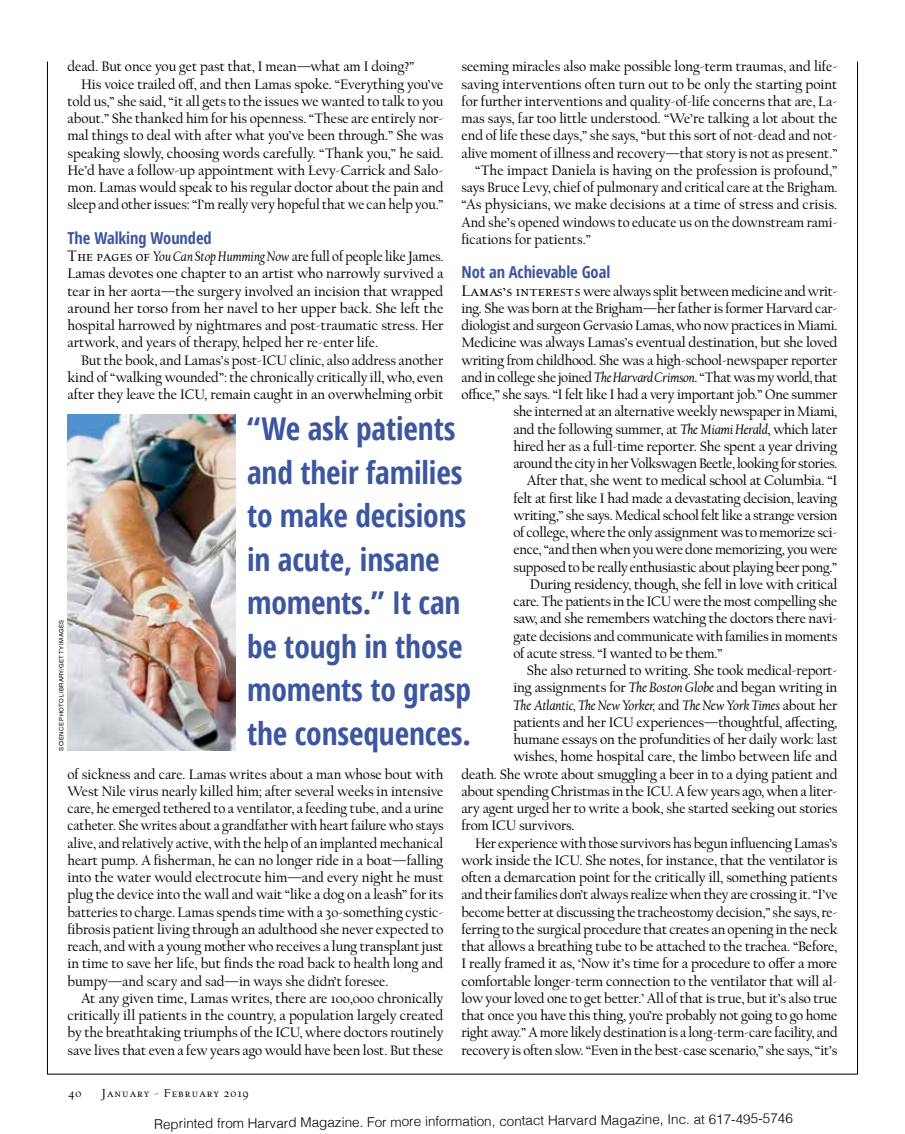
<style>
.page{position:relative;width:905px;height:1134px;background:#fff}
.page>*{position:absolute;margin:0;border:0;box-sizing:border-box;transform-origin:0 0}
.t1{font:700 condensed 31.5px/43.5px "Open Sans";letter-spacing:-.005em;color:#3d56a0}
.t2{font:700 condensed 16.5px "Open Sans";letter-spacing:-.005em;color:#3d56a0}
.t3{font:14.25px/17.2px "Cal Harvard";letter-spacing:-.01em;color:#000;text-align:justify}
.t4{font:italic 14.25px "Cal Harvard";letter-spacing:-.015em;color:#000}
.t5{font:300 13.5px "Helvetica";color:#000}
.t6{font:12px "Cal Harvard";letter-spacing:.1em;color:#000}
.t7{font:6px "Helvetica LT Std";letter-spacing:.04em;color:#000}
.s1{font-size:15.75px}
.s2{font-style:italic}
.s3{font-style:normal}
</style>
<div class="page">
<hr style="left:47px;top:1074px;width:810px;height:1px;background:#000">
<hr style="left:47px;top:62px;width:1px;height:1012px;background:#000">
<hr style="left:857px;top:62px;width:1px;height:1012px;background:#000">
<img style="left:68px;top:414px;width:167px;height:337px">
<p class="t3" style="left:68px;top:59px;width:348px">dead. But once you get past that, I mean—what am I doing?”</p>
<p class="t3" style="left:81px;top:76px;width:364px">His voice trailed off, and then Lamas spoke. “Everything you’ve</p>
<p class="t3" style="left:68px;top:93px;width:377px">told us,” she said, “it all gets to the issues we wanted to talk to you</p>
<p class="t3" style="left:68px;top:111px;width:377px">about.” She thanked him for his openness. “These are entirely nor-</p>
<p class="t3" style="left:68px;top:128px;width:377px">mal things to deal with after what you’ve been through.” She was</p>
<p class="t3" style="left:68px;top:145px;width:377px">speaking slowly, choosing words carefully. “Thank you,” he said.</p>
<p class="t3" style="left:68px;top:162px;width:377px">He’d have a follow-up appointment with Levy-Carrick and Salo-</p>
<p class="t3" style="left:68px;top:180px;width:377px">mon. Lamas would speak to his regular doctor about the pain and</p>
<p class="t3" style="left:68px;top:197px;width:377px">sleep and other issues: “I’m really very hopeful that we can help you.”</p>
<p class="t2" style="left:68px;top:226px;width:146px">The Walking Wounded</p>
<p class="t3" style="left:68px;top:249px;width:377px"><span class="s1">The pages of</span> <span class="s2">You Can Stop Humming Now</span> are full of people like James.<br>Lamas devotes one chapter to an artist who narrowly survived a tear in her aorta—the surgery involved an incision that wrapped around her torso from her navel to her upper back. She left the hospital harrowed by nightmares and post-traumatic stress. Her artwork, and years of therapy, helped her re-enter life.</p>
<p class="t3" style="left:68px;top:352px;width:377px;text-indent:14px">But the book, and Lamas’s post-ICU clinic, also address another kind of “walking wounded”: the chronically critically ill, who, even after they leave the ICU, remain caught in an overwhelming orbit</p>
<p class="t3" style="left:461px;top:59px;width:377px">seeming miracles also make possible long-term traumas, and life-</p>
<p class="t3" style="left:461px;top:76px;width:377px">saving interventions often turn out to be only the starting point</p>
<p class="t3" style="left:461px;top:93px;width:377px">for further interventions and quality-of-life concerns that are, La-</p>
<p class="t3" style="left:461px;top:111px;width:377px">mas says, far too little understood. “We’re talking a lot about the</p>
<p class="t3" style="left:461px;top:128px;width:377px">end of life these days,” she says, “but this sort of not-dead and not-</p>
<p class="t3" style="left:461px;top:145px;width:377px">alive moment of illness and recovery—that story is not as present.”</p>
<p class="t3" style="left:475px;top:162px;width:364px">“The impact Daniela is having on the profession is profound,”</p>
<p class="t3" style="left:461px;top:180px;width:377px">says Bruce Levy, chief of pulmonary and critical care at the Brigham.</p>
<p class="t3" style="left:461px;top:197px;width:377px">“As physicians, we make decisions at a time of stress and crisis.</p>
<p class="t3" style="left:461px;top:214px;width:377px">And she’s opened windows to educate us on the downstream rami-</p>
<p class="t3" style="left:461px;top:231px;width:131px">fications for patients.”</p>
<p class="t2" style="left:461px;top:261px;width:150px">Not an Achievable Goal</p>
<p class="t3" style="left:461px;top:283px;width:377px"><span class="s1">Lamas’s interests</span> were always split between medicine and writ-</p>
<p class="t3" style="left:461px;top:300px;width:377px">ing. She was born at the Brigham—her father is former Harvard car-</p>
<p class="t3" style="left:461px;top:318px;width:377px">diologist and surgeon Gervasio Lamas, who now practices in Miami.</p>
<p class="t3" style="left:461px;top:335px;width:377px">Medicine was always Lamas’s eventual destination, but she loved</p>
<p class="t3" style="left:461px;top:352px;width:377px">writing from childhood. She was a high-school-newspaper reporter</p>
<p class="t3" style="left:461px;top:369px;width:377px">and in college she joined <span class="s2">The Harvard Crimson</span>. “That was my world, that</p>
<p class="t3" style="left:461px;top:387px;width:377px">office,” she says. “I felt like I had a very important job.” One summer</p>
<p class="t3" style="left:513px;top:404px;width:325px">she interned at an alternative weekly newspaper in Miami,</p>
<p class="t3" style="left:513px;top:421px;width:325px">and the following summer, at <span class="s2">The Miami Herald</span>, which later</p>
<p class="t3" style="left:513px;top:438px;width:325px">hired her as a full-time reporter. She spent a year driving</p>
<p class="t3" style="left:513px;top:456px;width:325px">around the city in her Volkswagen Beetle, looking for stories.</p>
<p class="t3" style="left:527px;top:473px;width:312px">After that, she went to medical school at Columbia. “I</p>
<p class="t3" style="left:513px;top:490px;width:325px">felt at first like I had made a devastating decision, leaving</p>
<p class="t3" style="left:513px;top:507px;width:325px">writing,” she says. Medical school felt like a strange version</p>
<p class="t3" style="left:513px;top:525px;width:325px">of college, where the only assignment was to memorize sci-</p>
<p class="t3" style="left:513px;top:542px;width:325px">ence, “and then when you were done memorizing, you were</p>
<p class="t3" style="left:513px;top:559px;width:325px">supposed to be really enthusiastic about playing beer pong.”</p>
<p class="t3" style="left:530px;top:576px;width:309px">During residency, though, she fell in love with critical</p>
<p class="t3" style="left:513px;top:594px;width:325px">care. The patients in the ICU were the most compelling she</p>
<p class="t3" style="left:513px;top:611px;width:325px">saw, and she remembers watching the doctors there navi-</p>
<p class="t3" style="left:513px;top:628px;width:325px">gate decisions and communicate with families in moments</p>
<p class="t3" style="left:513px;top:645px;width:211px">of acute stress. “I wanted to be them.”</p>
<p class="t3" style="left:527px;top:663px;width:312px">She also returned to writing. She took medical-report-</p>
<p class="t3" style="left:513px;top:680px;width:325px">ing assignments for <span class="s2">The Boston Globe</span> and began writing in</p>
<p class="t4" style="left:513px;top:698px;width:325px">The Atlantic, The New Yorker, <span class="s3">and</span> The New York Times <span class="s3">about her</span></p>
<p class="t3" style="left:513px;top:714px;width:325px">patients and her ICU experiences—thoughtful, affecting,</p>
<p class="t3" style="left:513px;top:732px;width:325px">humane essays on the profundities of her daily work: last</p>
<p class="t3" style="left:513px;top:749px;width:325px">wishes, home hospital care, the limbo between life and</p>
<p class="t3" style="left:461px;top:766px;width:377px">death. She wrote about smuggling a beer in to a dying patient and</p>
<p class="t3" style="left:461px;top:783px;width:377px">about spending Christmas in the ICU. A few years ago, when a liter-</p>
<p class="t3" style="left:461px;top:801px;width:377px">ary agent urged her to write a book, she started seeking out stories</p>
<p class="t3" style="left:461px;top:818px;width:115px">from ICU survivors.</p>
<p class="t3" style="left:475px;top:835px;width:364px">Her experience with those survivors has begun influencing Lamas’s</p>
<p class="t3" style="left:461px;top:852px;width:377px">work inside the ICU. She notes, for instance, that the ventilator is</p>
<p class="t3" style="left:461px;top:870px;width:377px">often a demarcation point for the critically ill, something patients</p>
<p class="t3" style="left:461px;top:887px;width:377px">and their families don’t always realize when they are crossing it. “I’ve</p>
<p class="t3" style="left:461px;top:904px;width:377px">become better at discussing the tracheostomy decision,” she says, re-</p>
<p class="t3" style="left:461px;top:921px;width:377px">ferring to the surgical procedure that creates an opening in the neck</p>
<p class="t3" style="left:461px;top:939px;width:377px">that allows a breathing tube to be attached to the trachea. “Before,</p>
<p class="t3" style="left:461px;top:956px;width:377px">I really framed it as, ‘Now it’s time for a procedure to offer a more</p>
<p class="t3" style="left:461px;top:973px;width:377px">comfortable longer-term connection to the ventilator that will al-</p>
<p class="t3" style="left:461px;top:990px;width:377px">low your loved one to get better.’ All of that is true, but it’s also true</p>
<p class="t3" style="left:461px;top:1008px;width:377px">that once you have this thing, you’re probably not going to go home</p>
<p class="t3" style="left:461px;top:1025px;width:377px">right away.” A more likely destination is a long-term-care facility, and</p>
<p class="t3" style="left:461px;top:1042px;width:377px">recovery is often slow. “Even in the best-case scenario,” she says, “it’s</p>
<h1 class="t1" style="left:247px;top:406px;width:225px">“We ask patients and their families to make decisions in acute, insane moments.” It can be tough in those moments to grasp the consequences.</h1>
<p class="t7" style="left:58px;top:751px;width:132px;rotate:-90deg">SCIENCE PHOTO LIBRARY/GETTY IMAGES</p>
<p class="t3" style="left:68px;top:766px;width:377px">of sickness and care. Lamas writes about a man whose bout with West Nile virus nearly killed him; after several weeks in intensive care, he emerged tethered to a ventilator, a feeding tube, and a urine catheter. She writes about a grandfather with heart failure who stays alive, and relatively active, with the help of an implanted mechanical heart pump. A fisherman, he can no longer ride in a boat—falling into the water would electrocute him—and every night he must plug the device into the wall and wait “like a dog on a leash” for its batteries to charge. Lamas spends time with a 30-something cystic&shy;fibrosis patient living through an adulthood she never expected to reach, and with a young mother who receives a lung transplant just in time to save her life, but finds the road back to health long and bumpy—and scary and sad—in ways she didn’t foresee.</p>
<p class="t3" style="left:68px;top:990px;width:377px;text-indent:14px">At any given time, Lamas writes, there are 100,000 chronically critically ill patients in the country, a population largely created by the breathtaking triumphs of the ICU, where doctors routinely save lives that even a few years ago would have been lost. But these</p>
<p class="t6" style="left:68px;top:1087px;width:15px">40</p>
<p class="t6" style="left:102px;top:1087px;width:148px">January - February 2019</p>
<p class="t5" style="left:154px;top:1110px;width:640px">Reprinted from Harvard Magazine. For more information, contact Harvard Magazine, Inc. at 617-495-5746</p>
</div>
